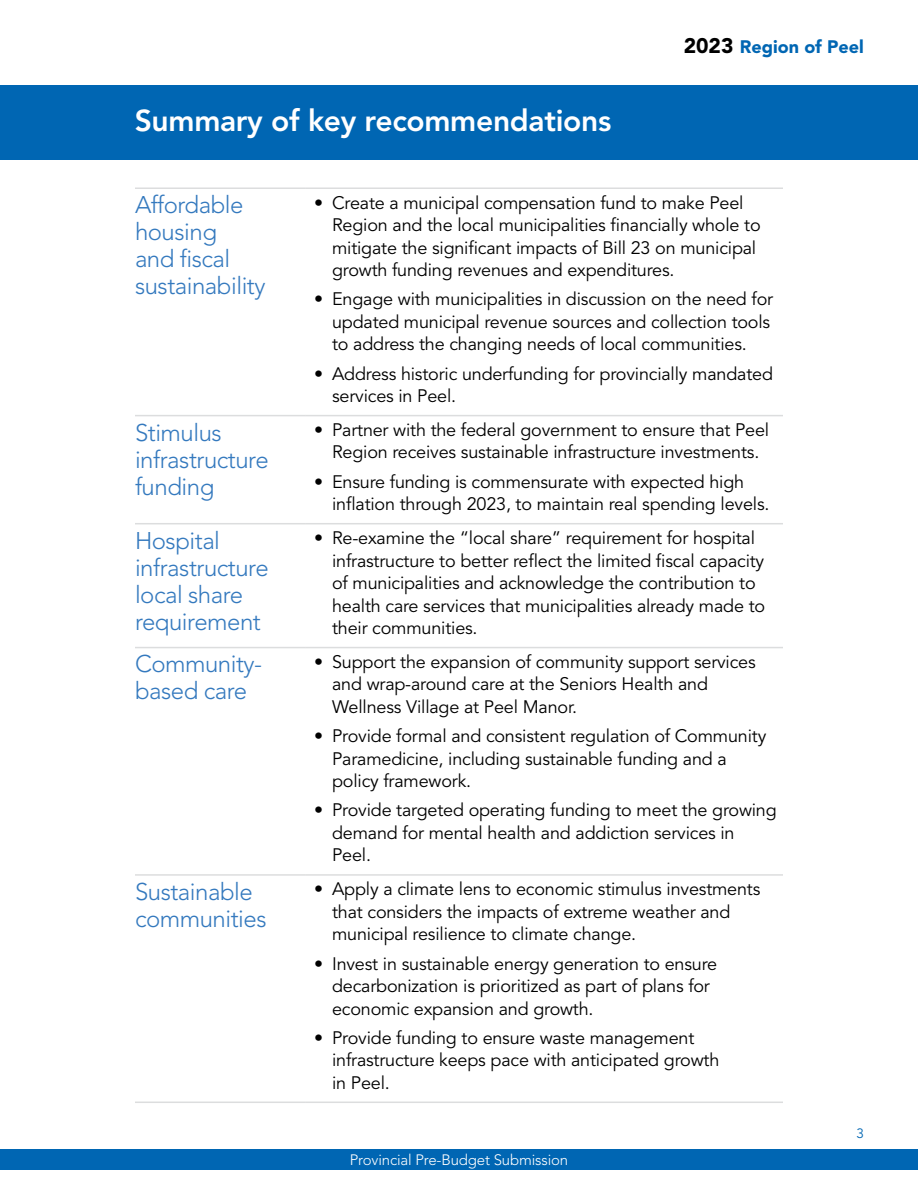
<style>
.page{position:relative;width:918px;height:1188px;background:#fff}
.page>*{position:absolute;margin:0;border:0;box-sizing:border-box;transform-origin:0 0}
.t1{font:800 30px "Avenir LT Std";letter-spacing:-.01em;color:#fff}
.H2_layout_chart{font:300 24px/27px "Avenir LT Std";letter-spacing:-.02em;color:#3479be}
.t2{font:18px/22.5px "Avenir LT Std";letter-spacing:-.01em;color:#000}
.t3{font:900 18px "Avenir LT Std";color:#0066b3}
.t4{font:300 15px "Avenir LT Std";letter-spacing:-.01em;color:#fff}
.t5{font:13.5px "Avenir LT Std";color:#0066b3}
.s1{font-size:21px;color:#000}
</style>
<div class="page">
<div style="left:0;top:1149px;width:918px;height:20px;background:#0066b3"></div>
<hr style="left:135px;top:188px;width:170px;height:1px;background:#dcddde">
<hr style="left:305px;top:188px;width:478px;height:1px;background:#dcddde">
<hr style="left:135px;top:415px;width:170px;height:1px;background:#dcddde">
<hr style="left:305px;top:415px;width:478px;height:1px;background:#dcddde">
<hr style="left:135px;top:523px;width:170px;height:1px;background:#dcddde">
<hr style="left:305px;top:523px;width:478px;height:1px;background:#dcddde">
<hr style="left:135px;top:647px;width:170px;height:1px;background:#dcddde">
<hr style="left:305px;top:647px;width:478px;height:1px;background:#dcddde">
<hr style="left:135px;top:874px;width:170px;height:2px;background:#dcddde">
<hr style="left:305px;top:874px;width:478px;height:2px;background:#dcddde">
<hr style="left:135px;top:1102px;width:170px;height:1px;background:#dcddde">
<hr style="left:305px;top:1102px;width:478px;height:1px;background:#dcddde">
<div style="left:0;top:86px;width:918px;height:74px;background:#0066b3"></div>
<h1 class="t1" style="left:135px;top:103px;width:478px">Summary of key recommendations</h1>
<p class="t3" style="left:684px;top:36px;width:182px"><span class="s1">2023</span> Region of Peel</p>
<h2 class="H2_layout_chart" style="left:135px;top:191px;width:132px">Affordable housing<br>and fiscal sustainability</h2>
<p class="t2" style="left:332px;top:192px;width:430px;text-indent:-18px">• Create a municipal compensation fund to make Peel Region and the local municipalities financially whole to mitigate the significant impacts of Bill 23 on municipal growth funding revenues and expenditures.</p>
<p class="t2" style="left:332px;top:288px;width:443px;text-indent:-18px">• Engage with municipalities in discussion on the need for updated municipal revenue sources and collection tools to address the changing needs of local communities.</p>
<p class="t2" style="left:332px;top:363px;width:442px;text-indent:-18px">• Address historic underfunding for provincially mandated services in Peel.</p>
<h2 class="H2_layout_chart" style="left:135px;top:419px;width:135px">Stimulus infrastructure funding</h2>
<p class="t2" style="left:314px;top:419px;width:457px;text-align:center">• Partner with the federal government to ensure that Peel<br>Region receives sustainable infrastructure investments.</p>
<p class="t2" style="left:332px;top:471px;width:439px;text-indent:-18px">• Ensure funding is commensurate with expected high inflation through 2023, to maintain real spending levels.</p>
<h2 class="H2_layout_chart" style="left:135px;top:527px;width:135px">Hospital infrastructure local share requirement</h2>
<p class="t2" style="left:332px;top:527px;width:435px;text-indent:-18px">• Re-examine the “local share” requirement for hospital infrastructure to better reflect the limited fiscal capacity of municipalities and acknowledge the contribution to health care services that municipalities already made to their communities.</p>
<h2 class="H2_layout_chart" style="left:135px;top:651px;width:129px">Community&shy;based care</h2>
<p class="t2" style="left:332px;top:651px;width:425px;text-indent:-18px">• Support the expansion of community support services and wrap-around care at the Seniors Health and<br>Wellness Village at Peel Manor.</p>
<p class="t2" style="left:332px;top:725px;width:436px;text-indent:-18px">• Provide formal and consistent regulation of Community<br>Paramedicine, including sustainable funding and a policy framework.</p>
<p class="t2" style="left:332px;top:799px;width:446px;text-indent:-18px">• Provide targeted operating funding to meet the growing demand for mental health and addiction services in<br>Peel.</p>
<h2 class="H2_layout_chart" style="left:135px;top:878px;width:133px">Sustainable communities</h2>
<p class="t2" style="left:332px;top:878px;width:430px;text-indent:-18px">• Apply a climate lens to economic stimulus investments that considers the impacts of extreme weather and municipal resilience to climate change.</p>
<p class="t2" style="left:332px;top:953px;width:387px;text-indent:-18px">• Invest in sustainable energy generation to ensure decarbonization is prioritized as part of plans for economic expansion and growth.</p>
<p class="t2" style="left:332px;top:1027px;width:389px;text-indent:-18px">• Provide funding to ensure waste management infrastructure keeps pace with anticipated growth in Peel.</p>
<p class="t4" style="left:350px;top:1151px;width:220px">Provincial Pre-Budget Submission</p>
<p class="t5" style="left:856px;top:1125px;width:9px">3</p>
</div>
